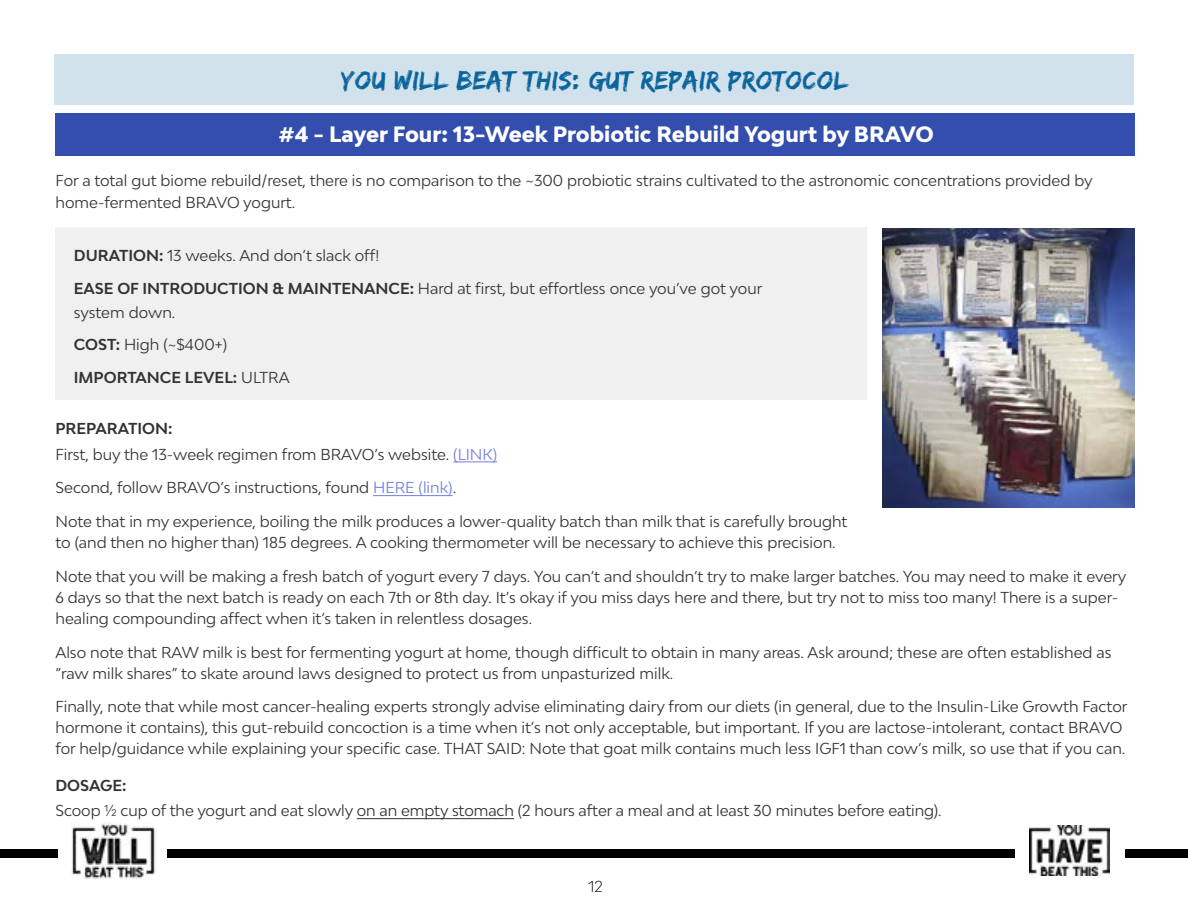
<style>
.page{position:relative;width:1188px;height:918px;background:#fff}
.page>*{position:absolute;margin:0;border:0;box-sizing:border-box;transform-origin:0 0}
.t1{font:27px "Edo SZ";letter-spacing:.02em;color:#0b659c}
.t2{font:800 21px "Bw Modelica";color:#fff}
.t3{font:15px/21px "Bw Modelica";color:#333}
.t4{font:700 15px "Bw Modelica";color:#333}
.t5{font:300 15px "Bw Modelica LGC";color:#000}
.s1{font-weight:700}
.s2{color:#727dde}
</style>
<div class="page">
<div style="left:167px;top:849px;width:847px;height:8px;background:#000"></div>
<div style="left:0;top:849px;width:57px;height:8px;background:#000"></div>
<div style="left:1125px;top:849px;width:63px;height:8px;background:#000"></div>
<img style="left:70px;top:823px;width:85px;height:56px">
<img style="left:1030px;top:825px;width:80px;height:51px">
<div style="left:55px;top:113px;width:1080px;height:42px;background:#344eae"></div>
<div style="left:54px;top:54px;width:1080px;height:51px;background:#d1e2ec"></div>
<img style="left:882px;top:229px;width:252px;height:279px">
<div style="left:55px;top:227px;width:812px;height:173px;background:#f0f0f0"></div>
<hr style="left:453px;top:461px;width:44px;height:1px;background:#727dde">
<hr style="left:373px;top:495px;width:80px;height:1px;background:#727dde">
<hr style="left:357px;top:818px;width:157px;height:1px;background:#333">
<h1 class="t1" style="left:341px;top:64px;width:508px">YOU WILL BEAT THIS: GUT REPAIR PROTOCOL</h1>
<h2 class="t2" style="left:278px;top:121px;width:657px">#4 - Layer Four: 13-Week Probiotic Rebuild Yogurt by BRAVO</h2>
<p class="t3" style="left:55px;top:169px;width:1039px;line-height:22.5px">For a total gut biome rebuild/reset, there is no comparison to the ~300 probiotic strains cultivated to the astronomic concentrations provided by home-fermented BRAVO yogurt.</p>
<p class="t3" style="left:74px;top:239px;width:690px;line-height:32.5px"><span class="s1">DURATION:</span> 13 weeks. And don t’ slack off!<br><span class="s1">EASE OF INTRODUCTION &amp; MAINTENANCE:</span> Hard at first, but effortless once you’ve got your</p>
<p class="t3" style="left:74px;top:295px;width:217px;line-height:32.5px">system down.<br><span class="s1">COST:</span> High ~) $400+(<br><span class="s1">IMPORTANCE LEVEL:</span> ULTRA</p>
<p class="t3" style="left:55px;top:416px;width:443px;line-height:25.2px"><span class="s1">PREPARATION:<br></span>First, buy the 13-week regimen from BRAVO s’ website <span class="s2">(</span>. <span class="s2">LINK(</span></p>
<p class="t3" style="left:55px;top:477px;width:402px">Second, follow BRAVO s’ instructions, found <span class="s2">HERE (link</span> .<span class="s2">(</span></p>
<p class="t3" style="left:55px;top:511px;width:793px">Note that in my experience, boiling the milk produces a lower-quality batch than milk that is carefully brought to (and then no higher than) 185 degrees A. cooking thermometer will be necessary to achieve this precision.</p>
<p class="t3" style="left:55px;top:565px;width:1072px">Note that you will be making a fresh batch of yogurt every 7 days. You can t’ and shouldn t’ try to make larger batches. You may need to make it every</p>
<p class="t3" style="left:55px;top:607px;width:478px">healing compounding affect when it s’ taken in relentless dosages.</p>
<p class="t3" style="left:55px;top:586px;width:1064px">6 days so that the next batch is ready on each 7th or 8th day It. s’ okay if you miss days here and there, but try not to miss too many! There is a super-</p>
<p class="t3" style="left:55px;top:641px;width:1058px">Also note that RAW milk is best for fermenting yogurt at home, though difficult to obtain in many areas. Ask around; these are often established as “raw milk shares” to skate around laws designed to protect us from unpasturized milk.</p>
<p class="t3" style="left:55px;top:696px;width:1073px">Finally, note that while most cancer-healing experts strongly advise eliminating dairy from our diets (in general, due to the Insulin-Like Growth Factor hormone it contains ,) this gut-rebuild concoction is a time when it s’ not only acceptable, but important If. you are lactose-intolerant, contact BRAVO for help/guidance while explaining your specific case. THAT SAID: Note that goat milk contains much less IGF1 than cow s’ milk, so use that if you can.</p>
<p class="t4" style="left:55px;top:776px;width:73px">DOSAGE:</p>
<p class="t3" style="left:55px;top:800px;width:888px">Scoop ½ cup of the yogurt and eat slowly on an empty stomach 2( hours after a meal and at least 30 minutes before eating .(</p>
<p class="t5" style="left:588px;top:876px;width:16px">12</p>
</div>
